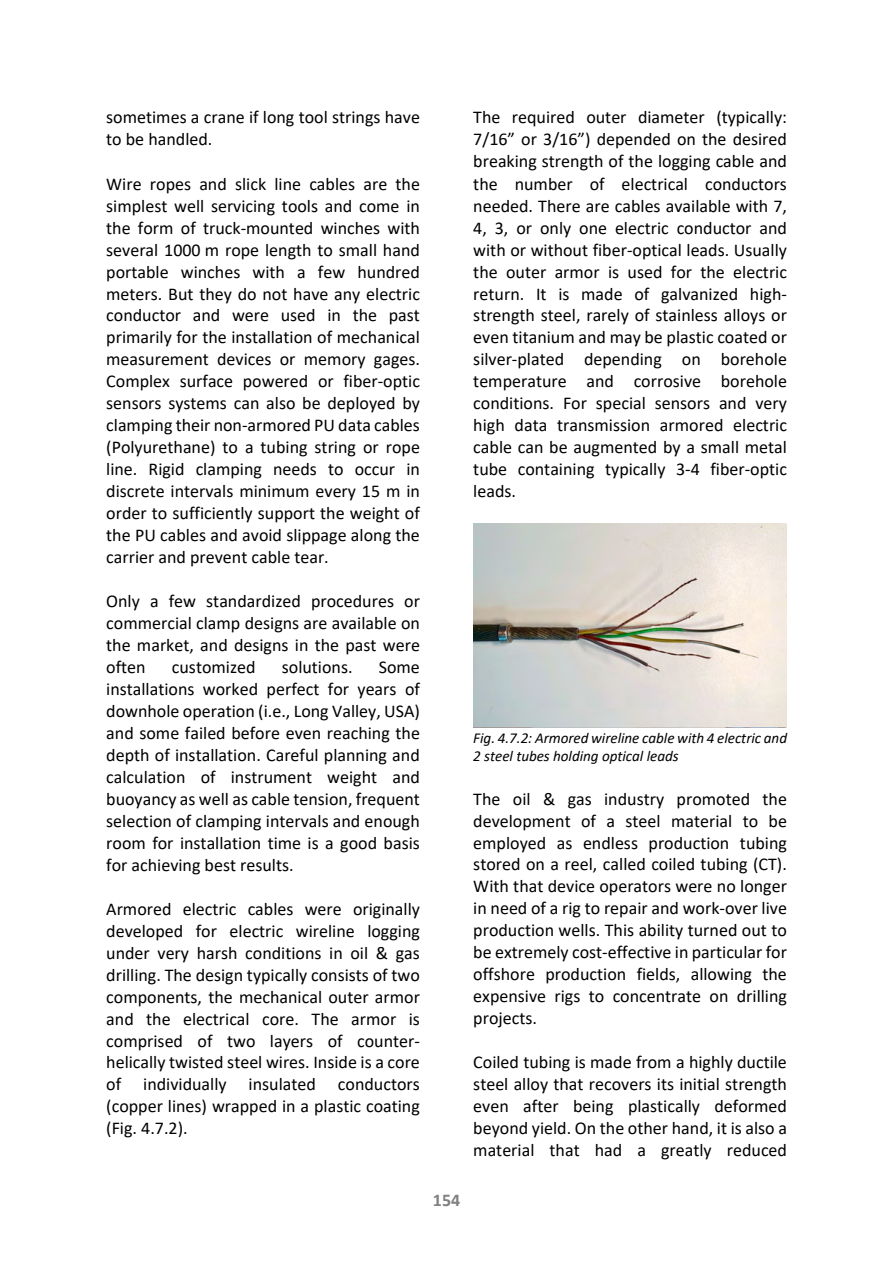
<style>
.page{position:relative;width:893px;height:1263px;background:#fff}
.page>*{position:absolute;margin:0;border:0;box-sizing:border-box;transform-origin:0 0}
.t1{font:18px/21.9px "Calibri";color:#000;text-align:justify}
.t2{font:700 18px "Calibri";color:#808080}
.t3{font:italic 15.15px/18.3px "Calibri";letter-spacing:-.005em;color:#000}
</style>
<div class="page">
<img style="left:473px;top:524px;width:313px;height:204px">
<p class="t1" style="left:106px;top:106px;width:315px">sometimes a crane if long tool strings have to be handled.</p>
<p class="t1" style="left:106px;top:173px;width:315px">Wire ropes and slick line cables are the simplest well servicing tools and come in the form of truck-mounted winches with several 1000 m rope length to small hand portable winches with a few hundred meters. But they do not have any electric conductor and were used in the past primarily for the installation of mechanical measurement devices or memory gages.<br>Complex surface powered or fiber-optic sensors systems can also be deployed by clamping their non-armored PU data cables (Polyurethane) to a tubing string or rope line. Rigid clamping needs to occur in discrete intervals minimum every 15 m in order to sufficiently support the weight of the PU cables and avoid slippage along the carrier and prevent cable tear.</p>
<p class="t1" style="left:106px;top:590px;width:315px">Only a few standardized procedures or commercial clamp designs are available on the market, and designs in the past were often</p>
<p class="t1" style="left:172px;top:656px;width:85px">customized</p>
<p class="t1" style="left:282px;top:656px;width:72px">solutions.</p>
<p class="t1" style="left:106px;top:656px;width:315px;text-indent:272px">Some installations worked perfect for years of downhole operation (i.e., Long Valley, USA) and some failed before even reaching the depth of installation. Careful planning and calculation of instrument weight and buoyancy as well as cable tension, frequent selection of clamping intervals and enough room for installation time is a good basis for achieving best results.</p>
<p class="t1" style="left:106px;top:898px;width:315px">Armored electric cables were originally developed for electric wireline logging under very harsh conditions in oil &amp; gas drilling. The design typically consists of two components, the mechanical outer armor and the electrical core. The armor is comprised of two layers of counter&shy;helically twisted steel wires. Inside is a core of individually insulated conductors (copper lines) wrapped in a plastic coating (Fig. 4.7.2).</p>
<p class="t1" style="left:473px;top:106px;width:315px">The required outer diameter (typically:<br>7/16” or 3/16”) depended on the desired breaking strength of the logging cable and the number of electrical conductors needed. There are cables available with 7, 4, 3, or only one electric conductor and with or without fiber-optical leads. Usually the outer armor is used for the electric return. It is made of galvanized high&shy;strength steel, rarely of stainless alloys or even titanium and may be plastic coated or silver-plated depending on borehole temperature and corrosive borehole conditions. For special sensors and very high data transmission armored electric cable can be augmented by a small metal tube containing typically 3-4 fiber-optic leads.</p>
<p class="t3" style="left:473px;top:729px;width:315px">Fig. 4.7.2: Armored wireline cable with 4 electric and<br>2 steel tubes holding optical leads</p>
<p class="t1" style="left:473px;top:788px;width:315px">The oil &amp; gas industry promoted the development of a steel material to be employed as endless production tubing stored on a reel, called coiled tubing (CT).<br>With that device operators were no longer in need of a rig to repair and work-over live production wells. This ability turned out to be extremely cost-effective in particular for offshore production fields, allowing the expensive rigs to concentrate on drilling projects.</p>
<p class="t1" style="left:473px;top:1051px;width:315px">Coiled tubing is made from a highly ductile steel alloy that recovers its initial strength even after being plastically deformed beyond yield. On the other hand, it is also a material that had a greatly reduced</p>
<p class="t2" style="left:433px;top:1189px;width:29px">154</p>
</div>
